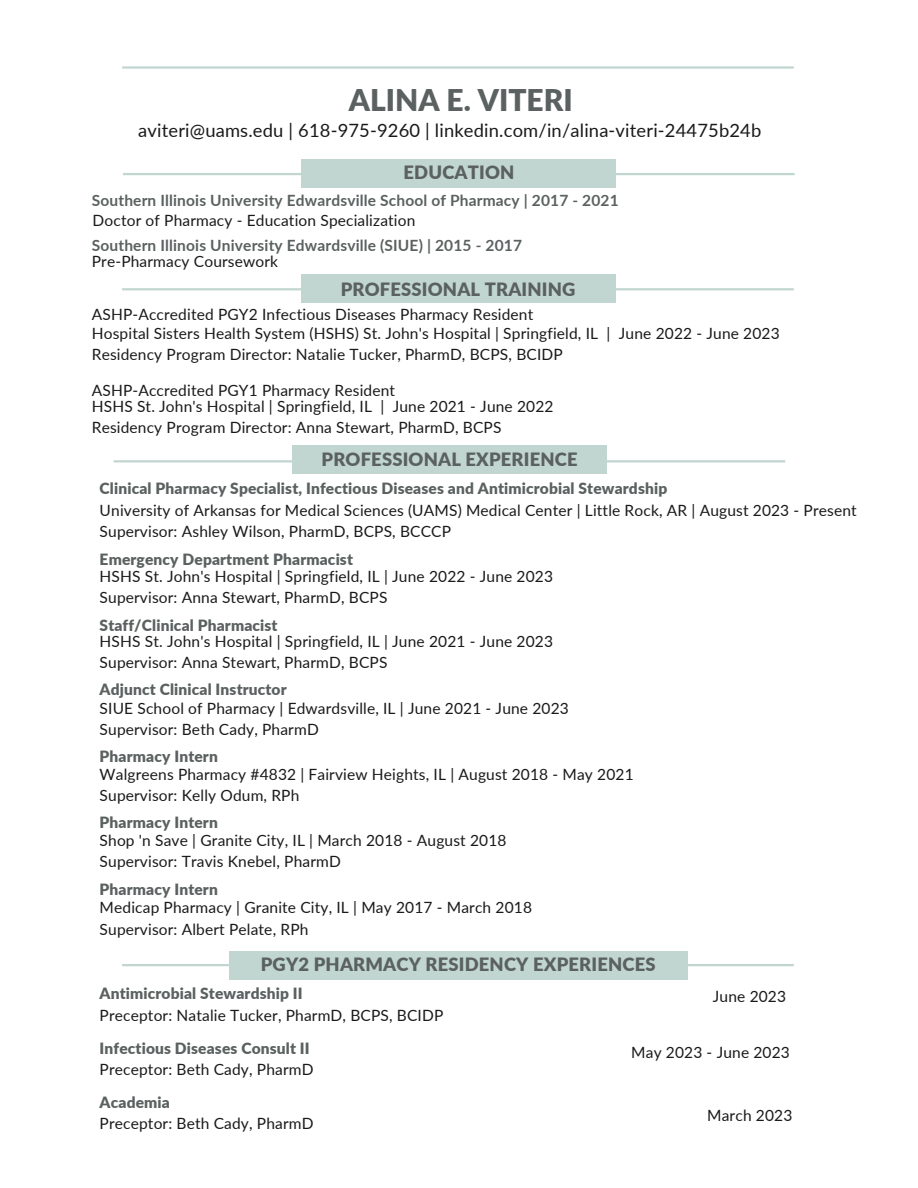
<style>
.page{position:relative;width:918px;height:1188px;background:#fff}
.page>*{position:absolute;margin:0;border:0;box-sizing:border-box;transform-origin:0 0}
.t1{font:900 30px "Lato";color:#5a6160}
.t2{font:900 18.3px "Lato";letter-spacing:.01em;color:#5a6160}
.t3{font:18.3px "Lato";letter-spacing:.01em;color:#1a1a1a}
.t4{font:15.45px "Lato";letter-spacing:.01em;color:#1a1a1a}
.t5{font:900 15.45px "Lato";letter-spacing:.01em;color:#5a6160}
.t6{font:700 15.45px "Lato";letter-spacing:.01em;color:#5a6160}
</style>
<div class="page">
<hr style="left:123px;top:173px;width:672px;height:2px;background:#c2d6d1">
<div style="left:302px;top:159px;width:314px;height:28px;background:#c2d6d1"></div>
<hr style="left:122px;top:66px;width:672px;height:3px;background:#c2d6d1">
<hr style="left:122px;top:288px;width:672px;height:2px;background:#c2d6d1">
<div style="left:301px;top:274px;width:314px;height:29px;background:#c2d6d1"></div>
<hr style="left:114px;top:460px;width:671px;height:2px;background:#c2d6d1">
<div style="left:292px;top:445px;width:315px;height:29px;background:#c2d6d1"></div>
<hr style="left:122px;top:964px;width:672px;height:2px;background:#c2d6d1">
<div style="left:230px;top:951px;width:458px;height:29px;background:#c2d6d1"></div>
<p class="t1" style="left:349px;top:81px;width:225px">ALINA E. VITERI</p>
<p class="t3" style="left:138px;top:119px;width:625px">aviteri@uams.edu | 618-975-9260 | linkedin.com/in/alina-viteri-24475b24b</p>
<p class="t2" style="left:404px;top:161px;width:112px">EDUCATION</p>
<p class="t6" style="left:92px;top:191px;width:528px">Southern Illinois University Edwardsville School of Pharmacy | 2017 - 2021</p>
<p class="t6" style="left:92px;top:236px;width:432px">Southern Illinois University Edwardsville (SIUE) | 2015 - 2017</p>
<p class="t4" style="left:92px;top:252px;width:188px">Pre-Pharmacy Coursework</p>
<p class="t4" style="left:92px;top:305px;width:443px">ASHP-Accredited PGY2 Infectious Diseases Pharmacy Resident</p>
<p class="t4" style="left:92px;top:323px;width:689px">Hospital Sisters Health System (HSHS) St. John's Hospital | Springfield, IL | June 2022 - June 2023</p>
<p class="t4" style="left:92px;top:344px;width:472px">Residency Program Director: Natalie Tucker, PharmD, BCPS, BCIDP</p>
<p class="t4" style="left:92px;top:380px;width:305px">ASHP-Accredited PGY1 Pharmacy Resident</p>
<p class="t4" style="left:92px;top:396px;width:463px">HSHS St. John's Hospital | Springfield, IL | June 2021 - June 2022</p>
<p class="t4" style="left:92px;top:417px;width:411px">Residency Program Director: Anna Stewart, PharmD, BCPS</p>
<p class="t4" style="left:93px;top:211px;width:324px">Doctor of Pharmacy - Education Specialization</p>
<p class="t2" style="left:341px;top:278px;width:236px">PROFESSIONAL TRAINING</p>
<p class="t2" style="left:322px;top:448px;width:258px">PROFESSIONAL EXPERIENCE</p>
<p class="t5" style="left:100px;top:479px;width:569px">Clinical Pharmacy Specialist, Infectious Diseases and Antimicrobial Stewardship</p>
<p class="t4" style="left:100px;top:501px;width:759px">University of Arkansas for Medical Sciences (UAMS) Medical Center | Little Rock, AR | August 2023 - Present</p>
<p class="t4" style="left:100px;top:522px;width:353px">Supervisor: Ashley Wilson, PharmD, BCPS, BCCCP</p>
<p class="t5" style="left:100px;top:549px;width:255px">Emergency Department Pharmacist</p>
<p class="t4" style="left:100px;top:567px;width:455px">HSHS St. John's Hospital | Springfield, IL | June 2022 - June 2023</p>
<p class="t4" style="left:100px;top:588px;width:289px">Supervisor: Anna Stewart, PharmD, BCPS</p>
<p class="t5" style="left:100px;top:616px;width:179px">Staff/Clinical Pharmacist</p>
<p class="t4" style="left:100px;top:632px;width:455px">HSHS St. John's Hospital | Springfield, IL | June 2021 - June 2023</p>
<p class="t4" style="left:100px;top:653px;width:289px">Supervisor: Anna Stewart, PharmD, BCPS</p>
<p class="t5" style="left:100px;top:680px;width:189px">Adjunct Clinical Instructor</p>
<p class="t4" style="left:100px;top:698px;width:471px">SIUE School of Pharmacy | Edwardsville, IL | June 2021 - June 2023</p>
<p class="t4" style="left:100px;top:719px;width:221px">Supervisor: Beth Cady, PharmD</p>
<p class="t4" style="left:100px;top:765px;width:536px">Walgreens Pharmacy #4832 | Fairview Heights, IL | August 2018 - May 2021</p>
<p class="t4" style="left:100px;top:786px;width:201px">Supervisor: Kelly Odum, RPh</p>
<p class="t5" style="left:100px;top:746px;width:120px">Pharmacy Intern</p>
<p class="t5" style="left:100px;top:813px;width:120px">Pharmacy Intern</p>
<p class="t4" style="left:100px;top:831px;width:408px">Shop 'n Save | Granite City, IL | March 2018 - August 2018</p>
<p class="t4" style="left:100px;top:852px;width:243px">Supervisor: Travis Knebel, PharmD</p>
<p class="t4" style="left:100px;top:898px;width:434px">Medicap Pharmacy | Granite City, IL | May 2017 - March 2018</p>
<p class="t4" style="left:100px;top:919px;width:210px">Supervisor: Albert Pelate, RPh</p>
<p class="t5" style="left:100px;top:880px;width:120px">Pharmacy Intern</p>
<p class="t2" style="left:261px;top:953px;width:396px">PGY2 PHARMACY RESIDENCY EXPERIENCES</p>
<p class="t5" style="left:100px;top:984px;width:205px">Antimicrobial Stewardship II</p>
<p class="t4" style="left:100px;top:1006px;width:345px">Preceptor: Natalie Tucker, PharmD, BCPS, BCIDP</p>
<p class="t4" style="left:713px;top:987px;width:75px">June 2023</p>
<p class="t5" style="left:100px;top:1038px;width:212px">Infectious Diseases Consult II</p>
<p class="t4" style="left:100px;top:1060px;width:215px">Preceptor: Beth Cady, PharmD</p>
<p class="t5" style="left:100px;top:1093px;width:72px">Academia</p>
<p class="t4" style="left:100px;top:1114px;width:215px">Preceptor: Beth Cady, PharmD</p>
<p class="t4" style="left:631px;top:1043px;width:160px">May 2023 - June 2023</p>
<p class="t4" style="left:707px;top:1106px;width:87px">March 2023</p>
</div>
